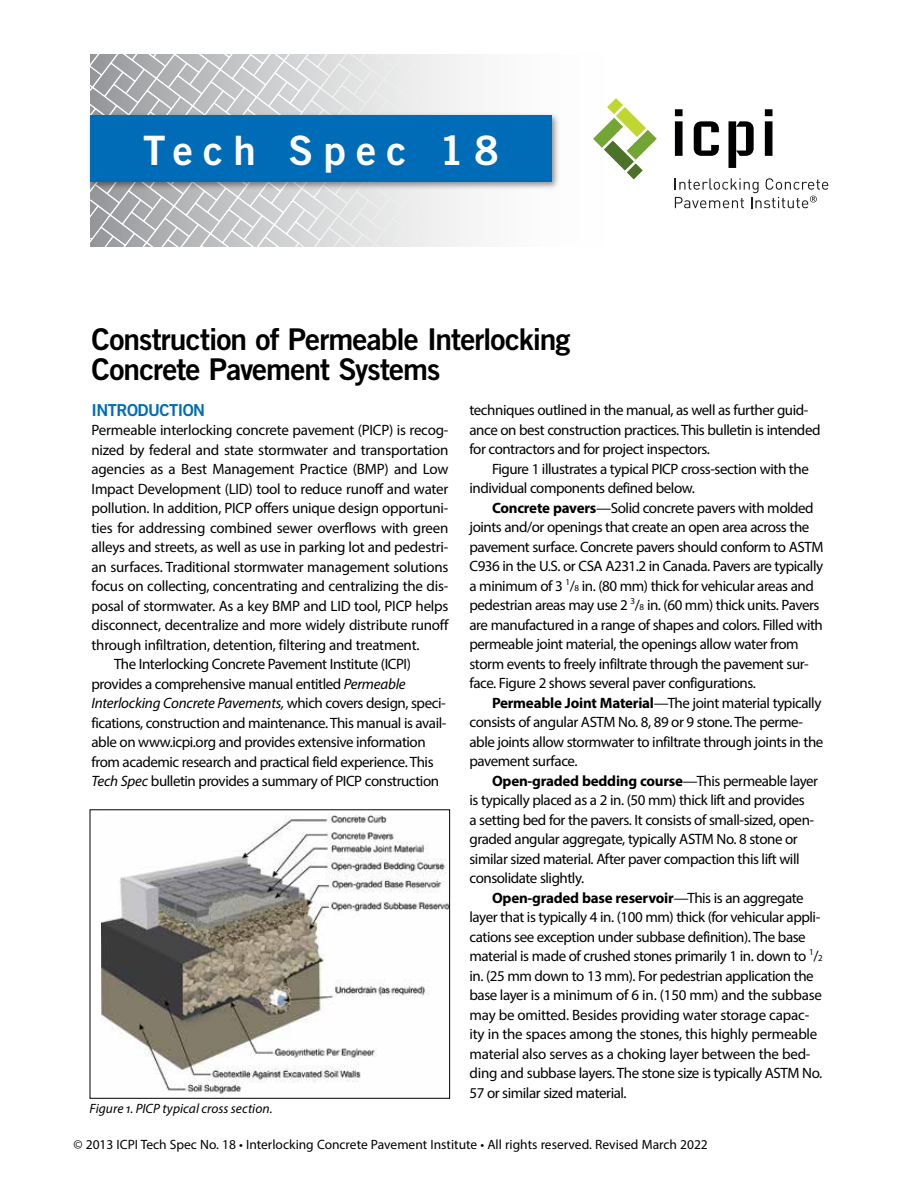
<style>
.page{position:relative;width:918px;height:1188px;background:#fff}
.page>*{position:absolute;margin:0;border:0;box-sizing:border-box;transform-origin:0 0}
.t1{font:40.5px "Trade Gothic Bold Two";letter-spacing:.25em;color:#fff}
.t2{font:30px/30px "Trade Gothic Bold Two";letter-spacing:-.035em;color:#000}
.t3{font:16.5px "Trade Gothic Bold Two";letter-spacing:-.03em;color:#006cb7}
.t4{font:15px/19.5px "Myriad Pro";letter-spacing:-.03em;color:#000}
.t5{font:italic 15px "Myriad Pro";letter-spacing:-.015em;color:#000}
.t6{font:13.5px "Myriad Pro";color:#000}
.t7{font:italic 13.5px "Myriad Pro";color:#000}
.s1{font-style:italic}
.s2{font-style:normal}
.s3{font-weight:700}
.s4{font-size:9px}
</style>
<div class="page">
<img style="left:101px;top:815px;width:347px;height:282px">
<div style="left:90px;top:809px;width:360px;height:290px;border:1px solid #000"></div>
<svg style="left:90px;top:54px;width:381px;height:193px"></svg>
<div style="left:87px;top:112px;width:473px;height:79px;background:#000;opacity:.44"></div>
<div style="left:90px;top:115px;width:462px;height:67px;background:#006cb7"></div>
<svg style="left:593px;top:98px;width:64px;height:81px"></svg>
<svg style="left:675px;top:109px;width:8px;height:47px"></svg>
<svg style="left:694px;top:121px;width:25px;height:35px"></svg>
<svg style="left:729px;top:121px;width:25px;height:47px"></svg>
<svg style="left:765px;top:109px;width:7px;height:47px"></svg>
<svg style="left:675px;top:178px;width:153px;height:30px"></svg>
<h1 class="t1" style="left:143px;top:126px;width:357px">Tech Spec 18</h1>
<h2 class="t2" style="left:92px;top:324px;width:481px">Construction of Permeable Interlocking<br>Concrete Pavement Systems</h2>
<p class="t3" style="left:92px;top:400px;width:115px">INTRODUCTION</p>
<p class="t4" style="left:92px;top:420px;width:358px">Permeable interlocking concrete pavement (PICP) is recog-</p>
<p class="t4" style="left:92px;top:440px;width:358px">nized by federal and state stormwater and transportation</p>
<p class="t4" style="left:92px;top:459px;width:359px">agencies as a Best Management Practice (BMP) and Low</p>
<p class="t4" style="left:92px;top:479px;width:358px">Impact Development (LID) tool to reduce runoff and water</p>
<p class="t4" style="left:92px;top:498px;width:359px">pollution. In addition, PICP offers unique design opportuni-</p>
<p class="t4" style="left:92px;top:518px;width:359px">ties for addressing combined sewer overflows with green</p>
<p class="t4" style="left:92px;top:537px;width:359px">alleys and streets, as well as use in parking lot and pedestri-</p>
<p class="t4" style="left:92px;top:557px;width:359px">an surfaces. Traditional stormwater management solutions</p>
<p class="t4" style="left:92px;top:576px;width:358px">focus on collecting, concentrating and centralizing the dis-</p>
<p class="t4" style="left:92px;top:596px;width:359px">posal of stormwater. As a key BMP and LID tool, PICP helps</p>
<p class="t4" style="left:92px;top:615px;width:359px">disconnect, decentralize and more widely distribute runoff</p>
<p class="t4" style="left:92px;top:635px;width:329px">through infiltration, detention, filtering and treatment.</p>
<p class="t4" style="left:114px;top:654px;width:298px">The Interlocking Concrete Pavement Institute (ICPI)</p>
<p class="t4" style="left:92px;top:674px;width:316px">provides a comprehensive manual entitled <span class="s1">Permeable</span></p>
<p class="t5" style="left:92px;top:694px;width:356px">Interlocking Concrete Pavements, <span class="s2">which covers design, speci-</span></p>
<p class="t4" style="left:92px;top:713px;width:357px">fications, construction and maintenance. This manual is avail-</p>
<p class="t4" style="left:92px;top:732px;width:336px">able on www.icpi.org and provides extensive information</p>
<p class="t4" style="left:92px;top:752px;width:344px">from academic research and practical field experience. This</p>
<p class="t4" style="left:92px;top:771px;width:349px"><span class="s1">Tech Spec</span> bulletin provides a summary of PICP construction</p>
<p class="t4" style="left:470px;top:400px;width:353px">techniques outlined in the manual, as well as further guid&shy;ance on best construction practices. This bulletin is intended for contractors and for project inspectors.</p>
<p class="t4" style="left:470px;top:459px;width:341px;text-indent:22px">Figure 1 illustrates a typical PICP cross-section with the individual components defined below.</p>
<p class="t4" style="left:470px;top:498px;width:356px;text-indent:22px"><span class="s3">Concrete pavers</span>—Solid concrete pavers with molded joints and/or openings that create an open area across the pavement surface. Concrete pavers should conform to ASTM C936 in the U.S. or CSA A231.2 in Canada. Pavers are typically a minimum of 3 <sup>1</sup>/<span class="s4">8</span> in. (80 mm) thick for vehicular areas and pedestrian areas may use 2 <sup>3</sup>/<span class="s4">8</span> in. (60 mm) thick units. Pavers are manufactured in a range of shapes and colors. Filled with permeable joint material, the openings allow water from storm events to freely infiltrate through the pavement sur&shy;face. Figure 2 shows several paver configurations.</p>
<p class="t4" style="left:470px;top:693px;width:355px;text-indent:22px"><span class="s3">Permeable Joint Material</span>—The joint material typically consists of angular ASTM No. 8, 89 or 9 stone. The perme&shy;able joints allow stormwater to infiltrate through joints in the pavement surface.</p>
<p class="t4" style="left:470px;top:771px;width:350px;text-indent:22px"><span class="s3">Open-graded bedding course</span>—This permeable layer is typically placed as a 2 in. (50 mm) thick lift and provides<br>a setting bed for the pavers. It consists of small-sized, open&shy;graded angular aggregate, typically ASTM No. 8 stone or similar sized material. After paver compaction this lift will consolidate slightly.</p>
<p class="t4" style="left:470px;top:888px;width:355px;text-indent:22px"><span class="s3">Open-graded base reservoir</span>—This is an aggregate layer that is typically 4 in. (100 mm) thick (for vehicular appli&shy;cations see exception under subbase definition). The base material is made of crushed stones primarily 1 in. down to <sup>1</sup>/<span class="s4">2 </span>in. (25 mm down to 13 mm). For pedestrian application the base layer is a minimum of 6 in. (150 mm) and the subbase may be omitted. Besides providing water storage capac&shy;ity in the spaces among the stones, this highly permeable material also serves as a choking layer between the bed&shy;ding and subbase layers. The stone size is typically ASTM No.<br>57 or similar sized material.</p>
<p class="t7" style="left:90px;top:1100px;width:184px">Figure 1. PICP typical cross section.</p>
<p class="t6" style="left:74px;top:1136px;width:636px">© 2013 ICPI Tech Spec No. 18 • Interlocking Concrete Pavement Institute • All rights reserved. Revised March 2022</p>
</div>
